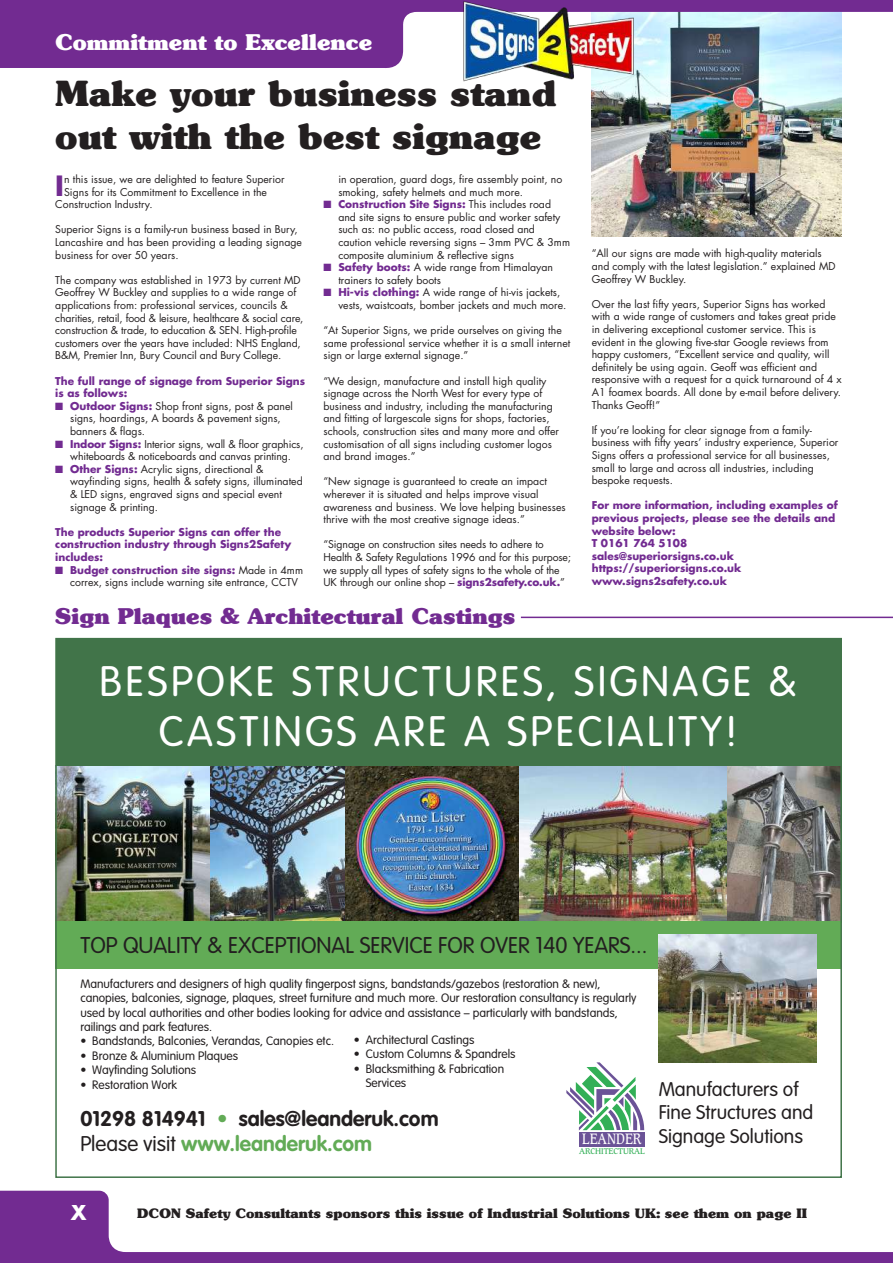
<style>
.page{position:relative;width:893px;height:1263px;background:#fff}
.page>*{position:absolute;margin:0;border:0;box-sizing:border-box;transform-origin:0 0}
.t1{font:300 42px/50.4px "VAG Rounded Std";letter-spacing:.08em;color:#fff;text-align:center}
.t2{font:900 36px/43.2px "Subway";color:#231f20}
.t3{font:700 27.15px "Futura Std";color:#722b91}
.t4{font:300 22.5px "VAG Rounded Std";color:#231f20}
.t5{font:900 22.5px "Subway";color:#722b91}
.t6{font:900 22.5px "Subway";color:#fff}
.t7{font:700 21px/25.2px "VAG Rounded Std";color:#231f20}
.t8{font:700 19.95px "Futura Std";color:#fff}
.t9{font:300 19.5px/23.4px "VAG Rounded Std";color:#231f20}
.t10{font:14.55px "Caxton Std";color:#fff;scale:.86 1}
.t11{font:900 13.5px "Subway";color:#231f20}
.t12{font:300 12px/14.4px "VAG Rounded Std";color:#231f20}
.t13{font:10.5px/12.6px "Futura Std";color:#231f20}
.t14{font:700 10.5px/12.6px "Futura Std";color:#722b91}
.t15{font:7.95px "Caxton Std";color:#33af57}
.s1{color:#722b91}
.s2{font-weight:700;color:#722b91}
.s3{color:#62ab56}
.s4{font-weight:300}
</style>
<div class="page">
<svg style="left:0;top:1191px;width:893px;height:72px"></svg>
<img style="left:591px;top:70px;width:250px;height:166px">
<svg style="left:0;top:0;width:893px;height:70px;fill:#722b91"></svg>
<hr style="left:521px;top:617px;width:372px;height:1px;background:#722b91">
<img style="left:58px;top:766px;width:781px;height:155px">
<div style="left:56px;top:921px;width:785px;height:47px;background:#62ab56"></div>
<div style="left:56px;top:639px;width:785px;height:127px;background:#417449"></div>
<div style="left:579px;top:1132px;width:65px;height:14px;background:#6b5397"></div>
<svg style="left:566px;top:1062px;width:79px;height:68px"></svg>
<img style="left:659px;top:935px;width:157px;height:128px">
<img style="left:459px;top:0;width:179px;height:84px">
<h3 class="t6" style="left:55px;top:30px;width:319px">Commitment to Excellence</h3>
<h2 class="t2" style="left:55px;top:71px;width:503px">Make your business stand out with the best signage</h2>
<h3 class="t3" style="left:55px;top:167px;width:10px">I</h3>
<p class="t13" style="left:64px;top:173px;width:222px">n this issue, we are delighted to feature Superior</p>
<p class="t13" style="left:338px;top:173px;width:225px">in operation, guard dogs, fire assembly point, no smoking, safety helmets and much more.</p>
<p class="t13" style="left:338px;top:198px;width:233px;text-indent:-15px"><span class="s1">■</span> <span class="s2">Construction Site Signs:</span> This includes road and site signs to ensure public and worker safety such as: no public access, road closed and caution vehicle reversing signs – 3mm PVC &amp; 3mm composite aluminium &amp; reflective signs</p>
<p class="t13" style="left:338px;top:261px;width:216px;text-indent:-15px"><span class="s1">■</span> <span class="s2">Safety boots:</span> A wide range from Himalayan trainers to safety boots</p>
<p class="t13" style="left:338px;top:286px;width:230px;text-indent:-15px"><span class="s1">■</span> <span class="s2">Hi-vis clothing:</span> A wide range of hi-vis jackets, vests, waistcoats, bomber jackets and much more.</p>
<p class="t13" style="left:323px;top:324px;width:248px">“At Superior Signs, we pride ourselves on giving the same professional service whether it is a small internet sign or large external signage.”</p>
<p class="t13" style="left:323px;top:375px;width:237px">“We design, manufacture and install high quality signage across the North West for every type of business and industry, including the manufacturing and fitting of largescale signs for shops, factories, schools, construction sites and many more and offer customisation of all signs including customer logos and brand images.”</p>
<p class="t13" style="left:323px;top:475px;width:244px">“New signage is guaranteed to create an impact wherever it is situated and helps improve visual awareness and business. We love helping businesses thrive with the most creative signage ideas.”</p>
<p class="t13" style="left:323px;top:538px;width:249px">“Signage on construction sites needs to adhere to Health &amp; Safety Regulations 1996 and for this purpose; we supply all types of safety signs to the whole of the UK through our online shop – <span class="s2">signs2safety.co.uk.</span>”</p>
<p class="t13" style="left:64px;top:186px;width:204px">Signs for its Commitment to Excellence in the</p>
<p class="t13" style="left:55px;top:198px;width:99px">Construction Industry.</p>
<p class="t13" style="left:55px;top:223px;width:248px">Superior Signs is a family-run business based in Bury,<br>Lancashire and has been providing a leading signage business for over 50 years.</p>
<p class="t13" style="left:55px;top:274px;width:250px">The company was established in 1973 by current MD Geoffrey W Buckley and supplies to a wide range of applications from: professional services, councils &amp; charities, retail, food &amp; leisure, healthcare &amp; social care, construction &amp; trade, to education &amp; SEN. High-profile customers over the years have included: NHS England, B&amp;M, Premier Inn, Bury Council and Bury College.</p>
<p class="t14" style="left:55px;top:374px;width:251px">The full range of signage from Superior Signs is as follows:</p>
<p class="t13" style="left:70px;top:400px;width:224px;text-indent:-15px"><span class="s1">■</span> <span class="s2">Outdoor Signs:</span> Shop front signs, post &amp; panel signs, hoardings, A boards &amp; pavement signs, banners &amp; flags.</p>
<p class="t13" style="left:55px;top:438px;width:250px;text-align:center"><span class="s1">■</span> <span class="s2">Indoor Signs:</span> Interior signs, wall &amp; floor graphics, whiteboards &amp; noticeboards and canvas printing.</p>
<p class="t13" style="left:70px;top:463px;width:234px;text-indent:-15px"><span class="s1">■</span> <span class="s2">Other Signs:</span> Acrylic signs, directional &amp; wayfinding signs, health &amp; safety signs, illuminated &amp; LED signs, engraved signs and special event signage &amp; printing.</p>
<p class="t14" style="left:55px;top:525px;width:237px">The products Superior Signs can offer the construction industry through Signs2Safety includes:</p>
<p class="t13" style="left:70px;top:564px;width:234px;text-indent:-15px"><span class="s1">■</span> <span class="s2">Budget construction site signs:</span> Made in 4mm correx, signs include warning site entrance, CCTV</p>
<h3 class="t5" style="left:55px;top:604px;width:462px">Sign Plaques &amp; Architectural Castings</h3>
<p class="t13" style="left:592px;top:247px;width:245px">“All our signs are made with high-quality materials and comply with the latest legislation.” explained MD<br>Geoffrey W Buckley.</p>
<p class="t13" style="left:592px;top:298px;width:252px">Over the last fifty years, Superior Signs has worked with a wide range of customers and takes great pride in delivering exceptional customer service. This is evident in the glowing five-star Google reviews from happy customers, “Excellent service and quality, will definitely be using again. Geoff was efficient and responsive with a request for a quick turnaround of 4 x A1 foamex boards. All done by e-mail before delivery.<br>Thanks Geoff!”</p>
<p class="t13" style="left:592px;top:424px;width:248px">If you’re looking for clear signage from a family&shy;business with fifty years’ industry experience, Superior Signs offers a professional service for all businesses, small to large and across all industries, including bespoke requests.</p>
<p class="t14" style="left:592px;top:499px;width:248px">For more information, including examples of previous projects, please see the details and website below:<br>T 0161 764 5108<br>sales@superiorsigns.co.uk https://superiorsigns.co.uk www.signs2safety.co.uk</p>
<h1 class="t1" style="left:100px;top:657px;width:699px">BESPOKE STRUCTURES, SIGNAGE &amp;<br>CASTINGS ARE A SPECIALITY!</h1>
<h3 class="t4" style="left:80px;top:932px;width:569px">TOP QUALITY &amp; EXCEPTIONAL SERVICE FOR OVER 140 YEARS...</h3>
<p class="t12" style="left:80px;top:977px;width:558px">Manufacturers and designers of high quality fingerpost signs, bandstands/gazebos (restoration &amp; new), canopies, balconies, signage, plaques, street furniture and much more. Our restoration consultancy is regularly used by local authorities and other bodies looking for advice and assistance – particularly with bandstands, railings and park features.</p>
<p class="t12" style="left:80px;top:1034px;width:255px">• Bandstands, Balconies, Verandas, Canopies etc.</p>
<p class="t12" style="left:80px;top:1049px;width:159px">• Bronze &amp; Aluminium Plaques</p>
<p class="t12" style="left:80px;top:1063px;width:117px">• Wayfinding Solutions</p>
<p class="t12" style="left:80px;top:1077px;width:98px">• Restoration Work</p>
<p class="t12" style="left:354px;top:1033px;width:122px">• Architectural Castings</p>
<p class="t12" style="left:354px;top:1047px;width:163px">• Custom Columns &amp; Spandrels</p>
<p class="t12" style="left:366px;top:1062px;width:140px;text-indent:-12px">• Blacksmithing &amp; Fabrication<br>Services</p>
<h3 class="t7" style="left:80px;top:1107px;width:360px">01298 814941 <span class="s3">•</span> sales@leanderuk.com<br><span class="s4">Please visit</span> <span class="s3">www.leanderuk.com</span></h3>
<h3 class="t10" style="left:582px;top:1130px;width:70px">LEANDER</h3>
<p class="t15" style="left:579px;top:1146px;width:67px">ARCHITECTURAL</p>
<h3 class="t9" style="left:659px;top:1078px;width:156px">Manufacturers of<br>Fine Structures and<br>Signage Solutions</h3>
<h3 class="t8" style="left:71px;top:1199px;width:17px">X</h3>
<p class="t11" style="left:137px;top:1206px;width:671px">DCON Safety Consultants sponsors this issue of Industrial Solutions UK: see them on page II</p>
</div>
